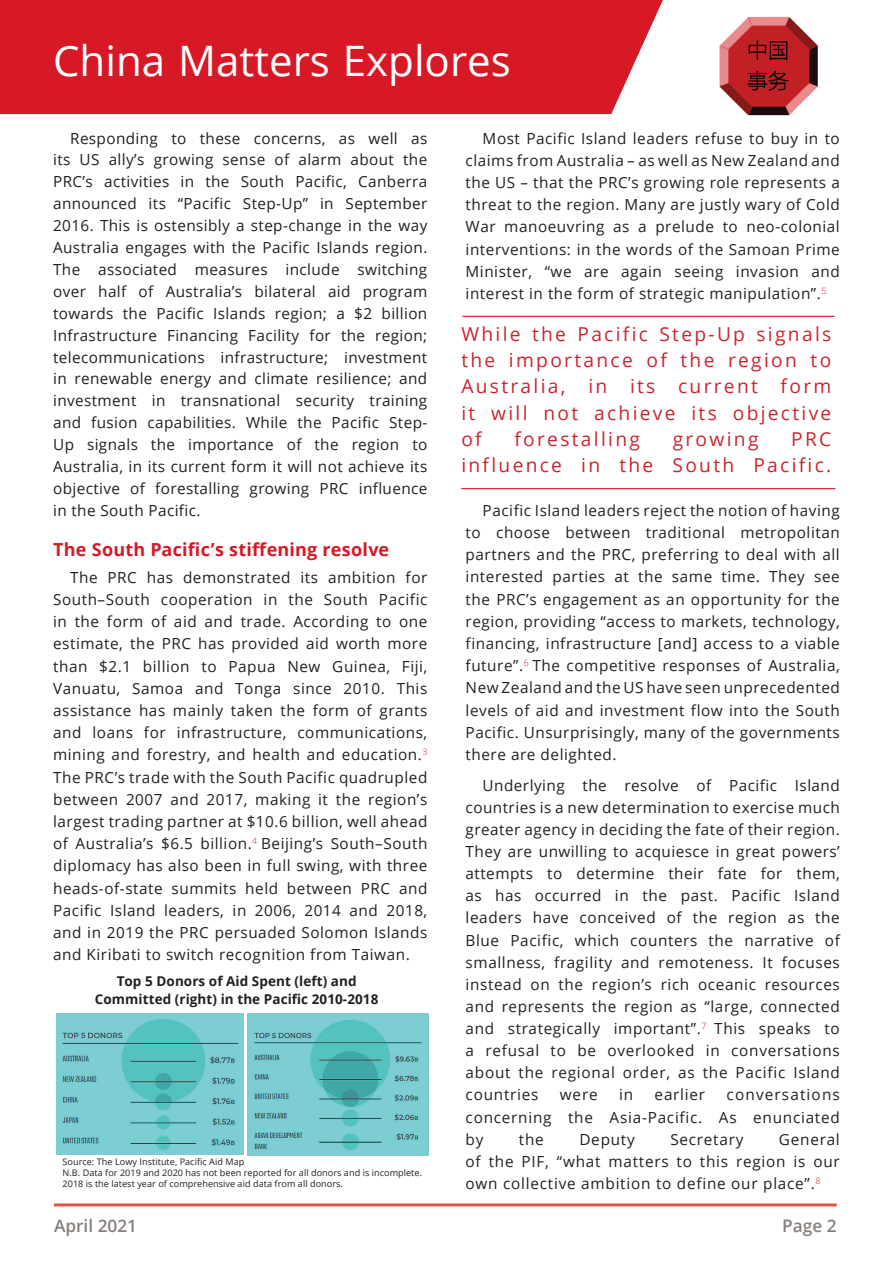
<style>
.page{position:relative;width:893px;height:1263px;background:#fff}
.page>*{position:absolute;margin:0;border:0;box-sizing:border-box;transform-origin:0 0}
.t1{font:42px "Open Sans";color:#fff}
.t2{font:19.2px/26.1px "Open Sans";letter-spacing:.12em;color:#cb242e;text-align:justify}
.t3{font:700 18px "Open Sans";letter-spacing:.01em;color:#d71825}
.t4{font:600 17.25px "Open Sans";color:#867f7c}
.t5{font:15.3px/22.2px "Open Sans";letter-spacing:.035em;color:#231f20;text-align:justify}
.t6{font:700 13.5px/18px "Open Sans";letter-spacing:.005em;color:#231f20;text-align:center}
.t7{font:9px/10.8px "Open Sans";letter-spacing:.005em;color:#231f20}
</style>
<div class="page">
<hr style="left:54px;top:1203px;width:783px;height:3px;background:#df5642">
<div style="left:0;top:0;width:663px;height:114px;background:#d71825"></div>
<img style="left:720px;top:17px;width:98px;height:98px">
<hr style="left:461px;top:488px;width:374px;height:1px;background:#d71825">
<hr style="left:462px;top:316px;width:372px;height:1px;background:#d71825">
<img style="left:56px;top:1013px;width:187px;height:141px">
<img style="left:248px;top:1013px;width:180px;height:142px">
<h1 class="t1" style="left:53px;top:32px;width:459px">China Matters Explores</h1>
<p class="t5" style="left:53px;top:127px;width:376px;text-indent:17px">Responding to these concerns, as well as its US ally’s growing sense of alarm about the PRC’s activities in the South Pacific, Canberra announced its “Pacific Step-Up” in September 2016. This is ostensibly a step-change in the way Australia engages with the Pacific Islands region.<br>The associated measures include switching over half of Australia’s bilateral aid program towards the Pacific Islands region; a $2 billion Infrastructure Financing Facility for the region; telecommunications infrastructure; investment in renewable energy and climate resilience; and investment in transnational security training and fusion capabilities. While the Pacific Step-Up signals the importance of the region to Australia, in its current form it will not achieve its objective of forestalling growing PRC influence in the South Pacific.</p>
<p class="t3" style="left:53px;top:537px;width:338px">The South Pacific’s stiffening resolve</p>
<p class="t5" style="left:53px;top:566px;width:376px;text-indent:17px">The PRC has demonstrated its ambition for South–South cooperation in the South Pacific in the form of aid and trade. According to one estimate, the PRC has provided aid worth more than $2.1 billion to Papua New Guinea, Fiji, Vanuatu, Samoa and Tonga since 2010. This assistance has mainly taken the form of grants and loans for infrastructure, communications, mining and forestry, and health and education.<sup>3<br></sup>The PRC’s trade with the South Pacific quadrupled between 2007 and 2017, making it the region’s largest trading partner at $10.6 billion, well ahead of Australia’s $6.5 billion.<sup>4</sup> Beijing’s South–South diplomacy has also been in full swing, with three heads-of-state summits held between PRC and Pacific Island leaders, in 2006, 2014 and 2018, and in 2019 the PRC persuaded Solomon Islands and Kiribati to switch recognition from Taiwan.</p>
<p class="t6" style="left:95px;top:972px;width:285px">Top 5 Donors of Aid Spent (left) and<br>Committed (right) in the Pacific 2010-2018</p>
<p class="t7" style="left:63px;top:1156px;width:361px">Source: The Lowy Institute, Pacific Aid Map<br>N.B. Data for 2019 and 2020 has not been reported for all donors and is incomplete.<br>2018 is the latest year of comprehensive aid data from all donors.</p>
<p class="t5" style="left:466px;top:126px;width:376px;text-indent:17px">Most Pacific Island leaders refuse to buy in to claims from Australia – as well as New Zealand and the US – that the PRC’s growing role represents a threat to the region. Many are justly wary of Cold War manoeuvring as a prelude to neo-colonial interventions: in the words of the Samoan Prime Minister, “we are again seeing invasion and interest in the form of strategic manipulation”.<sup>5</sup></p>
<p class="t2" style="left:461px;top:321px;width:371px">While the Pacific Step-Up signals the importance of the region to Australia, in its current form it will not achieve its objective of</p>
<p class="t2" style="left:514px;top:425px;width:127px">forestalling</p>
<p class="t2" style="left:673px;top:425px;width:87px">growing</p>
<p class="t2" style="left:461px;top:425px;width:371px;text-align:right">PRC<br>influence in the South Pacific.</p>
<p class="t5" style="left:466px;top:499px;width:376px;text-indent:17px">Pacific Island leaders reject the notion of having to choose between traditional metropolitan partners and the PRC, preferring to deal with all interested parties at the same time. They see the PRC’s engagement as an opportunity for the region, providing “access to markets, technology, financing, infrastructure [and] access to a viable future”.<sup>6</sup> The competitive responses of Australia, New Zealand and the US have seen unprecedented levels of aid and investment flow into the South Pacific. Unsurprisingly, many of the governments there are delighted.</p>
<p class="t5" style="left:466px;top:774px;width:376px;text-indent:17px">Underlying the resolve of Pacific Island countries is a new determination to exercise much greater agency in deciding the fate of their region.<br>They are unwilling to acquiesce in great powers’ attempts to determine their fate for them, as has occurred in the past. Pacific Island leaders have conceived of the region as the Blue Pacific, which counters the narrative of smallness, fragility and remoteness. It focuses instead on the region’s rich oceanic resources and represents the region as “large, connected and strategically important”.<sup>7</sup> This speaks to a refusal to be overlooked in conversations about the regional order, as the Pacific Island countries</p>
<p class="t5" style="left:560px;top:1083px;width:39px">were</p>
<p class="t5" style="left:619px;top:1083px;width:16px">in</p>
<p class="t5" style="left:655px;top:1083px;width:52px">earlier</p>
<p class="t5" style="left:466px;top:1083px;width:376px;text-indent:261px">conversations concerning the Asia-Pacific. As enunciated by</p>
<p class="t5" style="left:466px;top:1128px;width:376px;text-indent:313px">General of the PIF, “what matters to this region is our own collective ambition to define our place”.<sup>8</sup></p>
<p class="t5" style="left:519px;top:1128px;width:26px">the</p>
<p class="t5" style="left:579px;top:1128px;width:57px">Deputy</p>
<p class="t5" style="left:670px;top:1128px;width:75px">Secretary</p>
<p class="t4" style="left:54px;top:1213px;width:85px">April 2021</p>
<p class="t4" style="left:782px;top:1213px;width:56px">Page 2</p>
</div>
